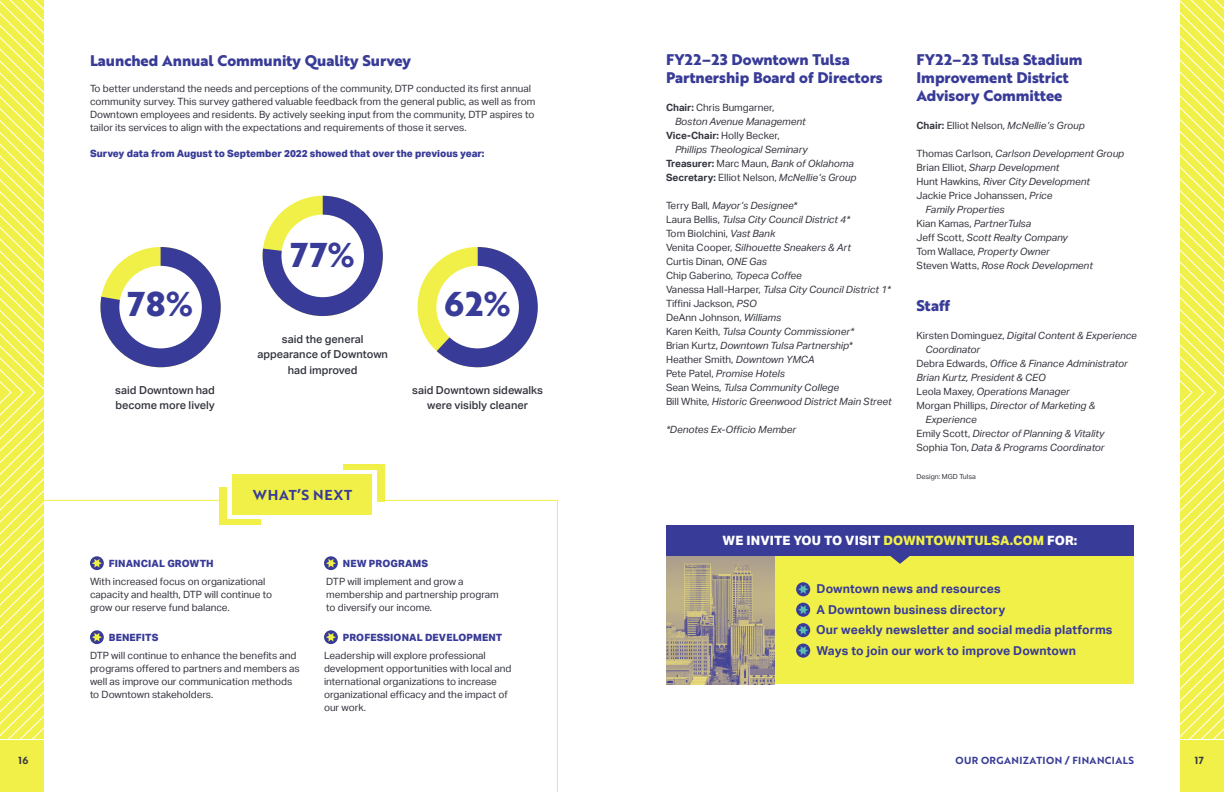
<style>
.page{position:relative;width:1224px;height:792px;background:#fff}
.page>*{position:absolute;margin:0;border:0;box-sizing:border-box;transform-origin:0 0}
.t1{font:700 33.5px "Brother 1816 Extra";color:#383b97}
.t2{font:700 15px/18px "Brother 1816 Extra";color:#383b97}
.t3{font:14px "Brother 1816 Bold";letter-spacing:.05em;color:#383b97}
.t4{font:800 12.8px "Aktiv Grotesk";letter-spacing:.01em;color:#fff}
.t5{font:700 12.3px/20.4px "Aktiv Grotesk";letter-spacing:.01em;color:#383b97}
.List_Paragraph{font:500 11px/15.5px "Aktiv Grotesk";color:#33353f;text-align:center}
.t6{font:italic 10px/14px "Aktiv Grotesk";color:#33353f}
.t7{font:10px/13px "Aktiv Grotesk";color:#33353f}
.t8{font:800 10px "Aktiv Grotesk";color:#383b97}
.t9{font:10px "Brother 1816 Bold";letter-spacing:.04em;color:#383b97}
.t10{font:10px "Brother 1816 Bold";color:#33353f}
.t11{font:7px "Aktiv Grotesk";color:#33353f}
.s1{font-weight:700;font-style:normal}
.s2{font-style:normal}
.s3{font-style:italic}
.s4{color:#f1f048}
</style>
<div class="page">
<div style="left:666px;top:535px;width:468px;height:149px;background:#f1f048"></div>
<img style="left:666px;top:556px;width:109px;height:128px">
<svg style="left:0;top:500px;width:558px;height:292px"></svg>
<div style="left:0;top:741px;width:43px;height:51px;background:#f1f048"></div>
<svg style="left:0;top:0;width:43px;height:739px;background:#f2f15d"></svg>
<div style="left:1181px;top:741px;width:43px;height:51px;background:#f1f048"></div>
<svg style="left:1181px;top:0;width:43px;height:739px;background:#f2f15d"></svg>
<div style="left:344px;top:464px;width:41px;height:37px;background:#f1f048"></div>
<div style="left:336px;top:470px;width:41px;height:38px;background:#fff"></div>
<div style="left:220px;top:487px;width:41px;height:38px;background:#f1f048"></div>
<div style="left:228px;top:481px;width:41px;height:38px;background:#fff"></div>
<div style="left:232px;top:474px;width:140px;height:40px;background:#f1f048"></div>
<svg style="left:90px;top:556px;width:14px;height:14px"></svg>
<svg style="left:92px;top:559px;width:10px;height:9px"></svg>
<svg style="left:90px;top:630px;width:14px;height:14px"></svg>
<svg style="left:92px;top:633px;width:10px;height:9px"></svg>
<svg style="left:324px;top:556px;width:14px;height:14px"></svg>
<svg style="left:326px;top:559px;width:10px;height:9px"></svg>
<svg style="left:324px;top:630px;width:14px;height:14px"></svg>
<svg style="left:326px;top:633px;width:10px;height:9px"></svg>
<svg style="left:263px;top:196px;width:120px;height:120px"></svg>
<div style="left:281px;top:215px;width:83px;height:82px;background:#fff;border-radius:50%"></div>
<svg style="left:100px;top:247px;width:121px;height:120px"></svg>
<div style="left:119px;top:266px;width:83px;height:82px;background:#fff;border-radius:50%"></div>
<div style="left:418px;top:247px;width:120px;height:120px;background:#f1f048;border-radius:50%"></div>
<svg style="left:437px;top:247px;width:101px;height:120px"></svg>
<div style="left:436px;top:266px;width:83px;height:82px;background:#fff;border-radius:50%"></div>
<div style="left:796px;top:582px;width:14px;height:14px;background:#383b97;border-radius:50%"></div>
<svg style="left:798px;top:585px;width:10px;height:9px"></svg>
<div style="left:796px;top:603px;width:14px;height:14px;background:#383b97;border-radius:50%"></div>
<svg style="left:798px;top:605px;width:10px;height:9px"></svg>
<div style="left:796px;top:623px;width:14px;height:14px;background:#383b97;border-radius:50%"></div>
<svg style="left:798px;top:626px;width:10px;height:9px"></svg>
<div style="left:796px;top:644px;width:14px;height:14px;background:#383b97;border-radius:50%"></div>
<svg style="left:798px;top:646px;width:10px;height:9px"></svg>
<div style="left:666px;top:525px;width:468px;height:31px;background:#383b97"></div>
<svg style="left:890px;top:556px;width:20px;height:8px"></svg>
<p class="t2" style="left:90px;top:51px;width:323px">Launched Annual Community Quality Survey</p>
<p class="t7" style="left:90px;top:82px;width:447px">To better understand the needs and perceptions of the community, DTP conducted its first annual community survey. This survey gathered valuable feedback from the general public, as well as from Downtown employees and residents. By actively seeking input from the community, DTP aspires to tailor its services to align with the expectations and requirements of those it serves.</p>
<p class="t8" style="left:90px;top:147px;width:396px">Survey data from August to September 2022 showed that over the previous year:</p>
<p class="t1" style="left:128px;top:279px;width:67px">78%</p>
<p class="List_Paragraph" style="left:115px;top:382px;width:101px;text-align:left">said Downtown had become more lively</p>
<p class="t1" style="left:290px;top:229px;width:66px">77%</p>
<p class="List_Paragraph" style="left:257px;top:331px;width:132px">said the general appearance of Downtown had improved</p>
<p class="t1" style="left:444px;top:279px;width:69px">62%</p>
<p class="List_Paragraph" style="left:412px;top:382px;width:132px">said Downtown sidewalks were visibly cleaner</p>
<p class="t3" style="left:253px;top:484px;width:101px">WHAT’S NEXT</p>
<p class="t8" style="left:109px;top:558px;width:106px">FINANCIAL GROWTH</p>
<p class="t7" style="left:90px;top:575px;width:184px">With increased focus on organizational capacity and health, DTP will continue to grow our reserve fund balance.</p>
<p class="t8" style="left:109px;top:632px;width:51px">BENEFITS</p>
<p class="t7" style="left:90px;top:649px;width:211px">DTP will continue to enhance the benefits and programs offered to partners and members as well as improve our communication methods to Downtown stakeholders.</p>
<p class="t8" style="left:343px;top:558px;width:87px">NEW PROGRAMS</p>
<p class="t7" style="left:326px;top:575px;width:174px">DTP will implement and grow a membership and partnership program to diversify our income.</p>
<p class="t8" style="left:343px;top:632px;width:161px">PROFESSIONAL DEVELOPMENT</p>
<p class="t7" style="left:324px;top:649px;width:189px">Leadership will explore professional development opportunities with local and international organizations to increase organizational efficacy and the impact of our work.</p>
<p class="t2" style="left:666px;top:50px;width:218px">FY22–23 Downtown Tulsa<br>Partnership Board of Directors</p>
<p class="t6" style="left:675px;top:100px;width:132px;text-indent:-9px"><span class="s1">Chair:</span> <span class="s2">Chris Bumgarner,<br></span>Boston Avenue Management</p>
<p class="t6" style="left:675px;top:128px;width:134px;text-indent:-9px"><span class="s1">Vice-Chair:</span> <span class="s2">Holly Becker,<br></span>Phillips Theological Seminary</p>
<p class="t6" style="left:666px;top:156px;width:189px"><span class="s1">Treasurer:</span> <span class="s2">Marc Maun,</span> Bank of Oklahoma</p>
<p class="t6" style="left:666px;top:170px;width:192px"><span class="s1">Secretary:</span> <span class="s2">Elliot Nelson,</span> McNellie’s Group</p>
<p class="t6" style="left:666px;top:198px;width:133px"><span class="s2">Terry Ball,</span> Mayor’s Designee*</p>
<p class="t6" style="left:666px;top:212px;width:186px"><span class="s2">Laura Bellis,</span> Tulsa City Council District 4*</p>
<p class="t7" style="left:666px;top:227px;width:111px">Tom Biolchini, <span class="s3">Vast Bank</span></p>
<p class="t6" style="left:666px;top:240px;width:186px"><span class="s2">Venita Cooper,</span> Silhouette Sneakers &amp; Art</p>
<p class="t7" style="left:666px;top:255px;width:103px">Curtis Dinan, <span class="s3">ONE Gas</span></p>
<p class="t7" style="left:666px;top:269px;width:137px">Chip Gaberino, <span class="s3">Topeca Coffee</span></p>
<p class="t6" style="left:666px;top:282px;width:226px"><span class="s2">Vanessa Hall-Harper,</span> Tulsa City Council District 1*</p>
<p class="t7" style="left:666px;top:297px;width:92px">Tiffini Jackson, <span class="s3">PSO</span></p>
<p class="t7" style="left:666px;top:311px;width:117px">DeAnn Johnson, <span class="s3">Williams</span></p>
<p class="t6" style="left:666px;top:324px;width:190px"><span class="s2">Karen Keith,</span> Tulsa County Commissioner*</p>
<p class="t6" style="left:666px;top:338px;width:188px"><span class="s2">Brian Kurtz,</span> Downtown Tulsa Partnership*</p>
<p class="t7" style="left:666px;top:353px;width:150px">Heather Smith, <span class="s3">Downtown YMCA</span></p>
<p class="t6" style="left:666px;top:366px;width:120px"><span class="s2">Pete Patel,</span> Promise Hotels</p>
<p class="t6" style="left:666px;top:380px;width:175px"><span class="s2">Sean Weins,</span> Tulsa Community College</p>
<p class="t6" style="left:666px;top:394px;width:227px"><span class="s2">Bill White,</span> Historic Greenwood District Main Street</p>
<p class="t6" style="left:666px;top:422px;width:132px">*Denotes Ex-Officio Member</p>
<p class="t2" style="left:916px;top:50px;width:168px">FY22–23 Tulsa Stadium<br>Improvement District<br>Advisory Committee</p>
<p class="t6" style="left:916px;top:118px;width:170px"><span class="s1">Chair:</span> <span class="s2">Elliot Nelson,</span> McNellie’s Group</p>
<p class="t6" style="left:916px;top:146px;width:209px"><span class="s2">Thomas Carlson,</span> Carlson Development Group</p>
<p class="t6" style="left:916px;top:160px;width:144px"><span class="s2">Brian Elliot,</span> Sharp Development</p>
<p class="t6" style="left:916px;top:174px;width:175px"><span class="s2">Hunt Hawkins,</span> River City Development</p>
<p class="t7" style="left:925px;top:188px;width:129px;line-height:14px;text-indent:-9px">Jackie Price Johanssen, <span class="s3">Price<br>Family Properties</span></p>
<p class="t6" style="left:916px;top:216px;width:116px"><span class="s2">Kian Kamas,</span> PartnerTulsa</p>
<p class="t6" style="left:916px;top:230px;width:153px"><span class="s2">Jeff Scott,</span> Scott Realty Company</p>
<p class="t6" style="left:916px;top:244px;width:135px"><span class="s2">Tom Wallace,</span> Property Owner</p>
<p class="t6" style="left:916px;top:258px;width:178px"><span class="s2">Steven Watts,</span> Rose Rock Development</p>
<p class="t2" style="left:916px;top:296px;width:35px">Staff</p>
<p class="t6" style="left:925px;top:328px;width:213px;text-indent:-9px"><span class="s2">Kirsten Dominguez,</span> Digital Content &amp; Experience<br>Coordinator</p>
<p class="t6" style="left:916px;top:356px;width:213px"><span class="s2">Debra Edwards,</span> Office &amp; Finance Administrator</p>
<p class="t6" style="left:916px;top:370px;width:131px">Brian Kurtz, President &amp; CEO</p>
<p class="t6" style="left:916px;top:384px;width:155px"><span class="s2">Leola Maxey,</span> Operations Manager</p>
<p class="t6" style="left:925px;top:398px;width:171px;text-indent:-9px"><span class="s2">Morgan Phillips,</span> Director of Marketing &amp;<br>Experience</p>
<p class="t6" style="left:916px;top:426px;width:189px"><span class="s2">Emily Scott,</span> Director of Planning &amp; Vitality</p>
<p class="t6" style="left:916px;top:440px;width:190px"><span class="s2">Sophia Ton,</span> Data &amp; Programs Coordinator</p>
<p class="t11" style="left:916px;top:472px;width:61px">Design: MGD Tulsa</p>
<p class="t4" style="left:723px;top:533px;width:356px">WE INVITE YOU TO VISIT <span class="s4">DOWNTOWNTULSA.COM</span> FOR:</p>
<p class="t5" style="left:817px;top:579px;width:186px">Downtown news and resources</p>
<p class="t5" style="left:817px;top:599px;width:190px">A Downtown business directory</p>
<p class="t5" style="left:816px;top:620px;width:298px">Our weekly newsletter and social media platforms<br>Ways to join our work to improve Downtown</p>
<p class="t9" style="left:956px;top:753px;width:180px">OUR ORGANIZATION / FINANCIALS</p>
<p class="t10" style="left:18px;top:753px;width:11px">16</p>
<p class="t10" style="left:1195px;top:753px;width:11px">17</p>
</div>
